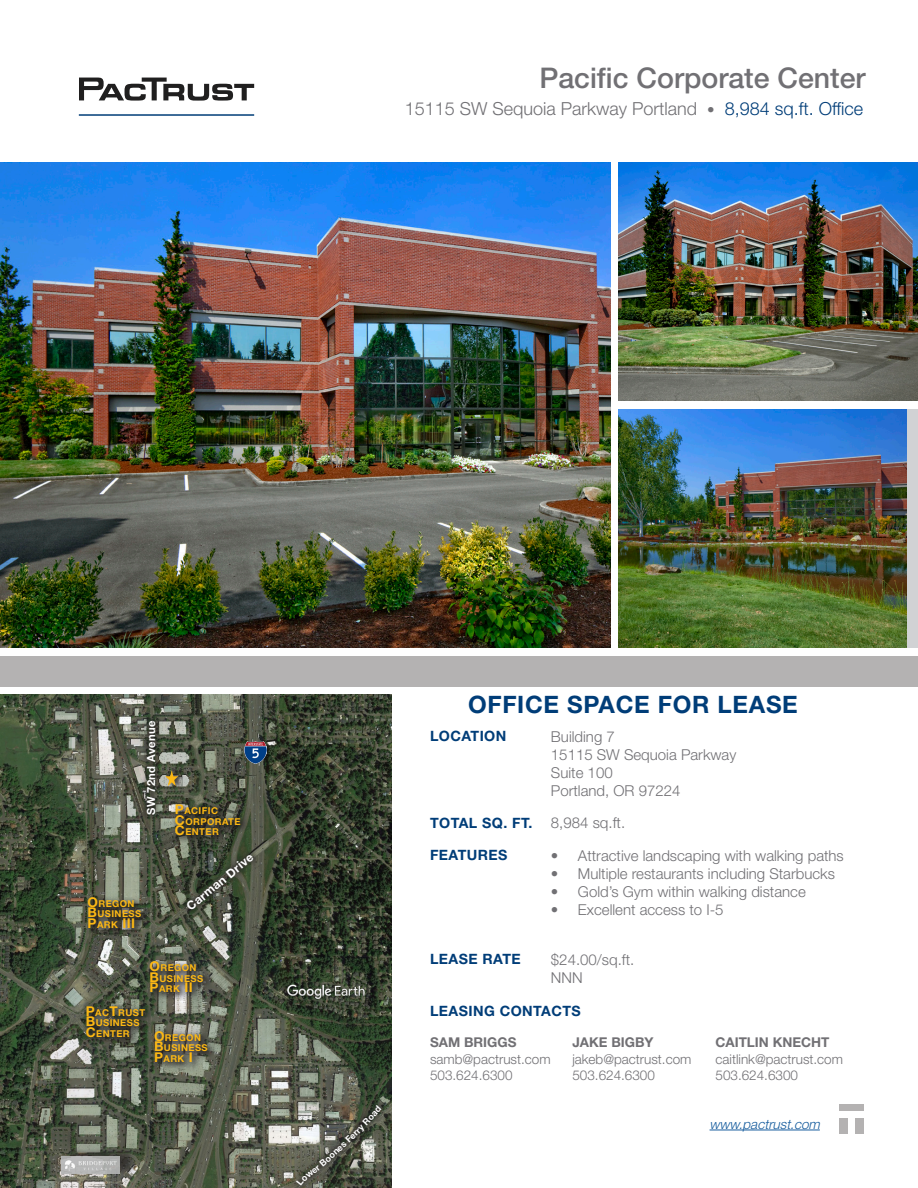
<style>
.page{position:relative;width:918px;height:1188px;background:#fff}
.page>*{position:absolute;margin:0;border:0;box-sizing:border-box;transform-origin:0 0}
.Project_Name_Cover{font:500 28.5px "Helvetica Neue LT Std";color:#717074}
.Subheads{font:700 24px "Helvetica Neue LT Std";letter-spacing:.03em;color:#003d78}
.Sq_Ft_Cover{font:300 18px "Helvetica Neue LT Std";color:#717074}
.Body_Copy{font:300 15px/18px "Helvetica Neue LT Std";color:#717074}
.Subheads-2{font:700 14.25px "Helvetica Neue LT Std";letter-spacing:.03em;color:#003d78}
.Body_Copy-2{font:300 13.5px/16.2px "Helvetica Neue LT Std";color:#717074}
.Body_Copy-3{font:700 13.5px "Helvetica Neue LT Std";color:#717074}
.Body_Copy-4{font:italic 300 13.5px "Helvetica Neue LT Std";color:#175d9e}
.Body_Subheads{font:700 13.5px "Helvetica Neue LT Std";color:#fcb814}
.Body_Subheads-2{font:700 12px "Helvetica Neue LT Std";color:#fff}
.Body_Subheads-3{font:700 11.25px "Helvetica Neue LT Std";letter-spacing:.03em;color:#fff}
.Body_Subheads-4{font:700 9.45px/10.5px "Helvetica Neue LT Std";letter-spacing:.045em;color:#fcb814}
.s1{font-size:15px}
.s2{color:#003d78}
.s3{font-size:13.5px}
.s4{font-size:9.45px}
.s5{font-weight:700}
</style>
<div class="page">
<div style="left:618px;top:409px;width:300px;height:239px;background:#d1d2d4"></div>
<img style="left:618px;top:409px;width:289px;height:239px">
<img style="left:618px;top:162px;width:300px;height:239px">
<div style="left:839px;top:1104px;width:25px;height:7px;background:#b4b2b2"></div>
<div style="left:839px;top:1118px;width:8px;height:16px;background:#b4b2b2"></div>
<div style="left:856px;top:1118px;width:8px;height:16px;background:#b4b2b2"></div>
<svg style="left:79px;top:78px;width:175px;height:23px"></svg>
<hr style="left:79px;top:114px;width:175px;height:2px;background:#003d78">
<div style="left:0;top:656px;width:918px;height:30px;background:#b4b2b2"></div>
<img style="left:0;top:162px;width:610px;height:486px">
<hr style="left:710px;top:1130px;width:110px;height:1px;background:#175d9e">
<img style="left:0;top:694px;width:392px;height:494px">
<div style="left:171px;top:800px;width:79px;height:45px;background:#231f20;opacity:.75"></div>
<div style="left:180px;top:848px;width:80px;height:68px;background:#231f20;opacity:.75"></div>
<div style="left:150px;top:1026px;width:67px;height:45px;background:#231f20;opacity:.75"></div>
<div style="left:82px;top:1001px;width:72px;height:45px;background:#231f20;opacity:.75"></div>
<div style="left:140px;top:713px;width:22px;height:108px;background:#231f20;opacity:.75"></div>
<div style="left:84px;top:893px;width:67px;height:45px;background:#231f20;opacity:.75"></div>
<div style="left:146px;top:957px;width:67px;height:45px;background:#231f20;opacity:.75"></div>
<svg style="left:289px;top:1099px;width:99px;height:89px"></svg>
<div style="left:66px;top:1147px;width:70px;height:29px;background:#231f20;opacity:.75"></div>
<img style="left:62px;top:1157px;width:57px;height:17px">
<img style="left:245px;top:742px;width:22px;height:22px">
<div style="left:166px;top:767px;width:19px;height:23px;background:#231f20;opacity:.75"></div>
<svg style="left:165px;top:770px;width:13px;height:16px"></svg>
<svg style="left:296px;top:1105px;width:86px;height:80px"></svg>
<p class="Project_Name_Cover" style="left:539px;top:60px;width:328px">Pacific Corporate Center</p>
<p class="Sq_Ft_Cover" style="left:405px;top:98px;width:460px">15115 SW Sequoia Parkway Portland <span class="s1">•</span> <span class="s2">8,984 sq.ft. Office</span></p>
<p class="Body_Subheads-3" style="left:144px;top:815px;width:96px;rotate:-90deg">SW 72nd Avenue</p>
<p class="Body_Subheads-4" style="left:88px;top:898px;width:49px"><span class="s3">O</span>REGON</p>
<p class="Body_Subheads-4" style="left:88px;top:909px;width:55px"><span class="s3">B</span>USINESS</p>
<p class="Body_Subheads" style="left:88px;top:915px;width:40px">P<span class="s4">ARK</span> III</p>
<p class="Body_Subheads-4" style="left:175px;top:805px;width:67px"><span class="s3">P</span>ACIFIC<br><span class="s3">C</span>ORPORATE<br><span class="s3">C</span>ENTER</p>
<p class="Body_Subheads-2" style="left:183px;top:902px;width:84px;rotate:-39deg">Carman Drive</p>
<p class="Body_Subheads-4" style="left:150px;top:963px;width:49px"><span class="s3">O</span>REGON</p>
<p class="Body_Subheads-4" style="left:150px;top:973px;width:55px"><span class="s3">B</span>USINESS</p>
<p class="Body_Subheads" style="left:150px;top:979px;width:40px">P<span class="s4">ARK</span> II</p>
<p class="Body_Subheads-4" style="left:86px;top:1007px;width:61px"><span class="s3">P</span>AC<span class="s3">T</span>RUST</p>
<p class="Body_Subheads-4" style="left:86px;top:1017px;width:55px"><span class="s3">B</span>USINESS</p>
<p class="Body_Subheads-4" style="left:86px;top:1028px;width:45px"><span class="s3">C</span>ENTER</p>
<p class="Body_Subheads-4" style="left:154px;top:1032px;width:49px"><span class="s3">O</span>REGON</p>
<p class="Body_Subheads-4" style="left:154px;top:1042px;width:55px"><span class="s3">B</span>USINESS</p>
<p class="Body_Subheads-4" style="left:154px;top:1053px;width:39px"><span class="s3">P</span>ARK <span class="s3">I</span></p>
<p class="Subheads" style="left:468px;top:690px;width:331px">OFFICE SPACE FOR LEASE</p>
<p class="Subheads-2" style="left:430px;top:727px;width:78px">LOCATION</p>
<p class="Body_Copy" style="left:551px;top:727px;width:187px">Building 7<br>15115 SW Sequoia Parkway</p>
<p class="Body_Copy" style="left:551px;top:763px;width:63px">Suite 100</p>
<p class="Body_Copy" style="left:551px;top:781px;width:131px">Portland, OR 97224</p>
<p class="Subheads-2" style="left:430px;top:814px;width:104px">TOTAL SQ. FT.</p>
<p class="Body_Copy" style="left:551px;top:814px;width:76px">8,984 sq.ft.</p>
<p class="Subheads-2" style="left:430px;top:846px;width:79px">FEATURES</p>
<p class="Body_Copy" style="left:551px;top:846px;width:294px">• Attractive landscaping with walking paths</p>
<p class="Body_Copy" style="left:551px;top:864px;width:285px">• Multiple restaurants including Starbucks</p>
<p class="Body_Copy" style="left:551px;top:882px;width:256px">• Gold’s Gym within walking distance</p>
<p class="Body_Copy" style="left:551px;top:900px;width:174px">• Excellent access to I-5</p>
<p class="Subheads-2" style="left:430px;top:950px;width:92px">LEASE RATE</p>
<p class="Body_Copy" style="left:551px;top:950px;width:85px">$24.00/sq.ft.</p>
<p class="Body_Copy" style="left:551px;top:968px;width:33px">NNN</p>
<p class="Subheads-2" style="left:430px;top:1002px;width:152px">LEASING CONTACTS</p>
<p class="Body_Copy-2" style="left:430px;top:1034px;width:122px"><span class="s5">SAM BRIGGS </span>samb@pactrust.com<br>503.624.6300</p>
<p class="Body_Copy-3" style="left:572px;top:1034px;width:83px">JAKE BIGBY</p>
<p class="Body_Copy-3" style="left:715px;top:1034px;width:115px">CAITLIN KNECHT</p>
<p class="Body_Copy-2" style="left:715px;top:1050px;width:129px">caitlink@pactrust.com</p>
<p class="Body_Copy-2" style="left:715px;top:1067px;width:84px">503.624.6300</p>
<p class="Body_Copy-2" style="left:572px;top:1050px;width:121px">jakeb@pactrust.com</p>
<p class="Body_Copy-2" style="left:572px;top:1067px;width:84px">503.624.6300</p>
<p class="Body_Copy-4" style="left:710px;top:1116px;width:115px">www.pactrust.com</p>
</div>
